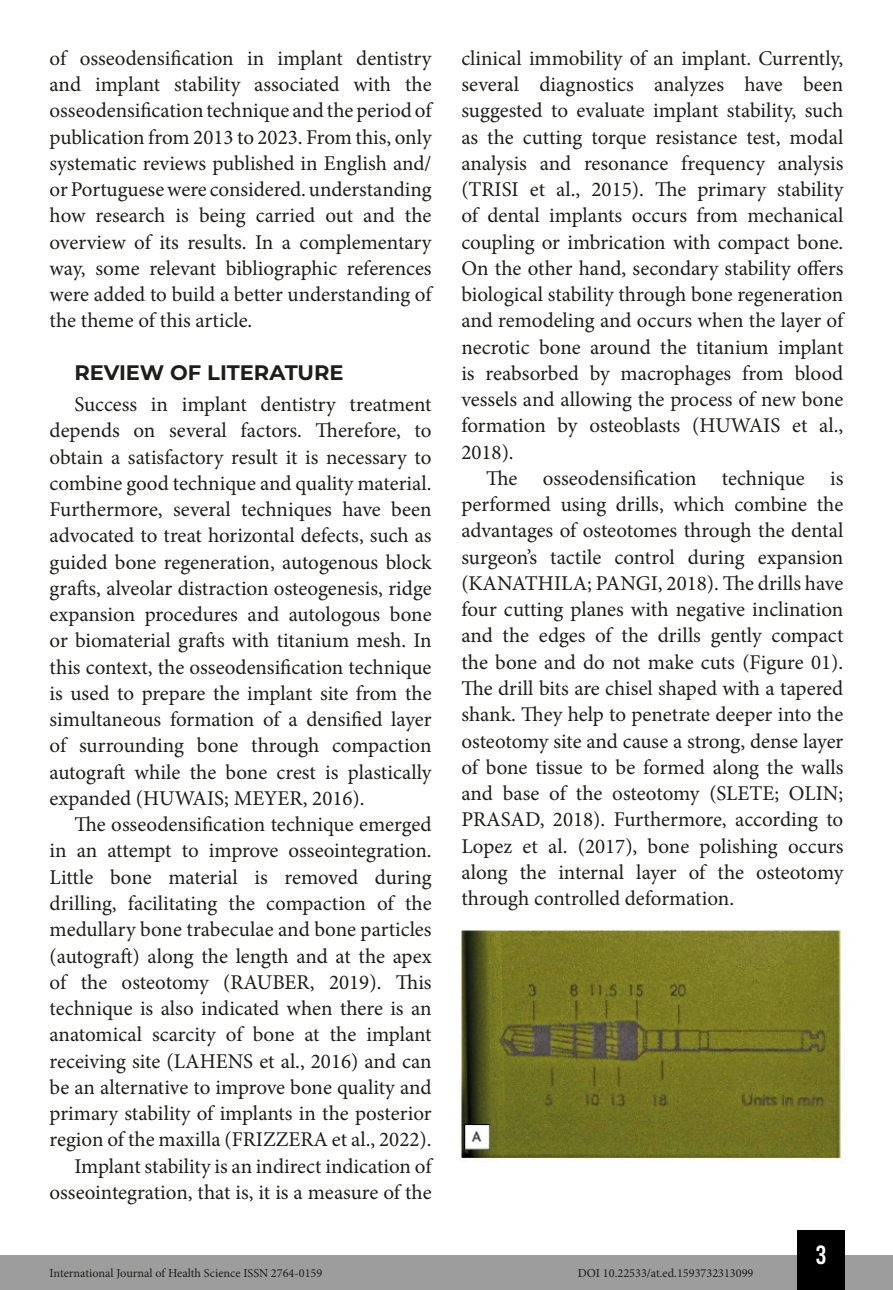
<style>
.page{position:relative;width:893px;height:1290px;background:#fff}
.page>*{position:absolute;margin:0;border:0;box-sizing:border-box;transform-origin:0 0}
.t1{font:26.25px "Bebas Kai";color:#fff}
.t2{font:21px/26.2px "Minion Pro";color:#1d1d1b;text-align:justify}
.t3{font:700 21px "Montserrat";color:#1d1d1b}
.t4{font:12.25px "Minion Pro";color:#1d1d1b}
</style>
<div class="page">
<div style="left:0;top:1255px;width:893px;height:35px;background:#9d9d9d"></div>
<div style="left:797px;top:1230px;width:48px;height:60px;background:#000"></div>
<img style="left:459px;top:929px;width:386px;height:231px">
<p class="t2" style="left:50px;top:45px;width:384px">of osseodensification in implant dentistry and implant stability associated with the osseodensification technique and the period of publication from 2013 to 2023. From this, only systematic reviews published in English and/ or Portuguese were considered. understanding how research is being carried out and the overview of its results. In a complementary way, some relevant bibliographic references were added to build a better understanding of the theme of this article.</p>
<p class="t3" style="left:74px;top:357px;width:271px">REVIEW OF LITERATURE</p>
<p class="t2" style="left:50px;top:391px;width:384px;text-indent:25px">Success in implant dentistry treatment depends on several factors. Therefore, to obtain a satisfactory result it is necessary to combine good technique and quality material.<br>Furthermore, several techniques have been advocated to treat horizontal defects, such as guided bone regeneration, autogenous block grafts, alveolar distraction osteogenesis, ridge expansion procedures and autologous bone or biomaterial grafts with titanium mesh. In this context, the osseodensification technique is used to prepare the implant site from the simultaneous formation of a densified layer of surrounding bone through compaction autograft while the bone crest is plastically expanded (HUWAIS; MEYER, 2016).</p>
<p class="t2" style="left:50px;top:811px;width:384px;text-align:right">The osseodensification technique emerged<br>in an attempt to improve osseointegration.<br>Little bone material is removed during drilling, facilitating the compaction of the medullary bone trabeculae and bone particles (autograft) along the length and at the apex of the osteotomy (RAUBER, 2019). This technique is also indicated when there is an anatomical scarcity of bone at the implant receiving site (LAHENS et al., 2016) and can be an alternative to improve bone quality and primary stability of implants in the posterior region of the maxilla (FRIZZERA et al., 2022).<br>Implant stability is an indirect indication of osseointegration, that is, it is a measure of the</p>
<p class="t2" style="left:461px;top:45px;width:384px">clinical immobility of an implant. Currently, several diagnostics analyzes have been suggested to evaluate implant stability, such as the cutting torque resistance test, modal analysis and resonance frequency analysis (TRISI et al., 2015). The primary stability of dental implants occurs from mechanical coupling or imbrication with compact bone.<br>On the other hand, secondary stability offers biological stability through bone regeneration and remodeling and occurs when the layer of necrotic bone around the titanium implant is reabsorbed by macrophages from blood vessels and allowing the process of new bone formation by osteoblasts (HUWAIS et al., 2018).</p>
<p class="t2" style="left:461px;top:465px;width:384px;text-indent:25px">The osseodensification technique is performed using drills, which combine the advantages of osteotomes through the dental surgeon’s tactile control during expansion (KANATHILA; PANGI, 2018). The drills have four cutting planes with negative inclination and the edges of the drills gently compact the bone and do not make cuts (Figure 01).<br>The drill bits are chisel shaped with a tapered shank. They help to penetrate deeper into the osteotomy site and cause a strong, dense layer of bone tissue to be formed along the walls and base of the osteotomy (SLETE; OLIN; PRASAD, 2018). Furthermore, according to Lopez et al. (2017), bone polishing occurs along the internal layer of the osteotomy through controlled deformation.</p>
<p class="t1" style="left:816px;top:1241px;width:12px">3</p>
<p class="t4" style="left:50px;top:1265px;width:274px">International Journal of Health Science ISSN 2764-0159</p>
<p class="t4" style="left:578px;top:1265px;width:177px">DOI 10.22533/at.ed.1593732313099</p>
</div>
